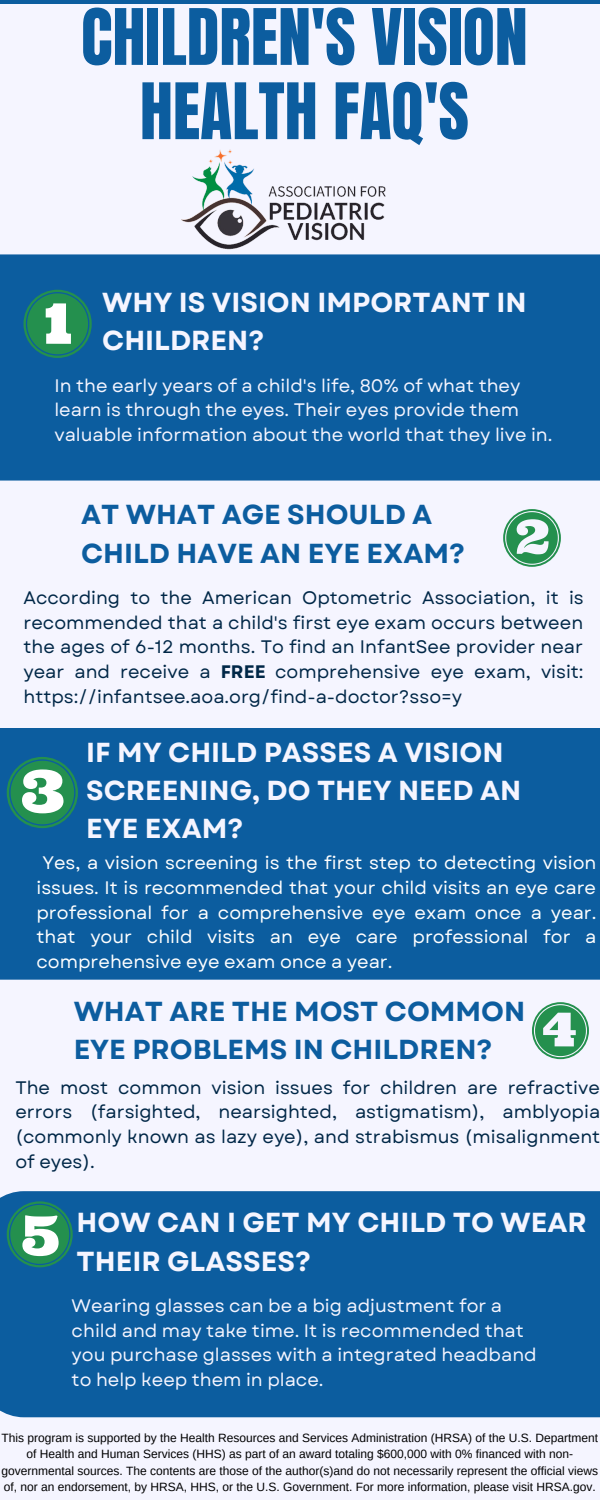
<style>
.page{position:relative;width:600px;height:1500px;background:#f5f5ff}
.page>*{position:absolute;margin:0;border:0;box-sizing:border-box;transform-origin:0 0}
.t1{font:66.1px/74.3px "Anton";color:#0c5d9f;text-align:center}
.t2{font:700 27.5px/38.2px "Garet";color:#f5f5ff}
.t3{font:700 27.5px/38.2px "Garet";color:#0c5d9f}
.t4{font:18.1px/24.8px "Garet";color:#002747;text-align:justify}
.t5{font:18.1px/24.8px "Garet";color:#f5f5ff}
.t6{font:18.1px/24.8px "Garet";color:#fff;text-align:justify}
.t7{font:12px/16.5px "Arimo";color:#000;text-align:center}
.s1{font-weight:700}
</style>
<div class="page">
<div style="left:0;top:254px;width:600px;height:227px;background:#0c5d9f"></div>
<svg style="left:503px;top:509px;width:58px;height:58px"></svg>
<svg style="left:532px;top:1002px;width:57px;height:57px"></svg>
<hr style="left:0;top:0;width:600px;height:3px;background:#0c5d9f">
<img style="left:182px;top:150px;width:204px;height:100px">
<svg style="left:19px;top:254px;width:73px;height:104px;background:#2d7f8c"></svg>
<div style="left:0;top:728px;width:600px;height:251px;background:#0c5d9f"></div>
<svg style="left:7px;top:757px;width:71px;height:71px"></svg>
<div style="left:0;top:1191px;width:600px;height:226px;background:#0c5d9f"></div>
<svg style="left:7px;top:1201px;width:66px;height:66px"></svg>
<p class="t1" style="left:81px;top:1px;width:448px">CHILDREN'S VISION<br>HEALTH FAQ'S</p>
<p class="t2" style="left:102px;top:284px;width:426px">WHY IS VISION IMPORTANT IN<br>CHILDREN?</p>
<p class="t5" style="left:54px;top:373px;width:500px">In the early years of a child's life, 80% of what they learn is through the eyes. Their eyes provide them valuable information about the world that they live in.</p>
<p class="t3" style="left:81px;top:496px;width:385px">AT WHAT AGE SHOULD A<br>CHILD HAVE AN EYE EXAM?</p>
<p class="t4" style="left:23px;top:585px;width:562px">According to the American Optometric Association, it is recommended that a child's first eye exam occurs between the ages of 6-12 months. To find an InfantSee provider near year and receive a <span class="s1">FREE</span> comprehensive eye exam, visit: https://infantsee.aoa.org/find-a-doctor?sso=y</p>
<p class="t2" style="left:86px;top:733px;width:437px">IF MY CHILD PASSES A VISION<br>SCREENING, DO THEY NEED AN<br>EYE EXAM?</p>
<p class="t6" style="left:36px;top:850px;width:562px;text-indent:6px">Yes, a vision screening is the first step to detecting vision issues. It is recommended that your child visits an eye care professional for a comprehensive eye exam once a year. that your child visits an eye care professional for a comprehensive eye exam once a year.</p>
<p class="t3" style="left:74px;top:992px;width:453px">WHAT ARE THE MOST COMMON<br>EYE PROBLEMS IN CHILDREN?</p>
<p class="t4" style="left:15px;top:1075px;width:586px">The most common vision issues for children are refractive errors (farsighted, nearsighted, astigmatism), amblyopia (commonly known as lazy eye), and strabismus (misalignment of eyes).</p>
<p class="t2" style="left:77px;top:1204px;width:512px">HOW CAN I GET MY CHILD TO WEAR<br>THEIR GLASSES?</p>
<p class="t5" style="left:72px;top:1293px;width:467px">Wearing glasses can be a big adjustment for a child and may take time. It is recommended that you purchase glasses with a integrated headband to help keep them in place.</p>
<p class="t7" style="left:2px;top:1429px;width:598px">This program is supported by the Health Resources and Services Administration (HRSA) of the U.S. Department of Health and Human Services (HHS) as part of an award totaling $600,000 with 0% financed with non&shy;governmental sources. The contents are those of the author(s)and do not necessarily represent the official views of, nor an endorsement, by HRSA, HHS, or the U.S. Government. For more information, please visit HRSA.gov.</p>
</div>
